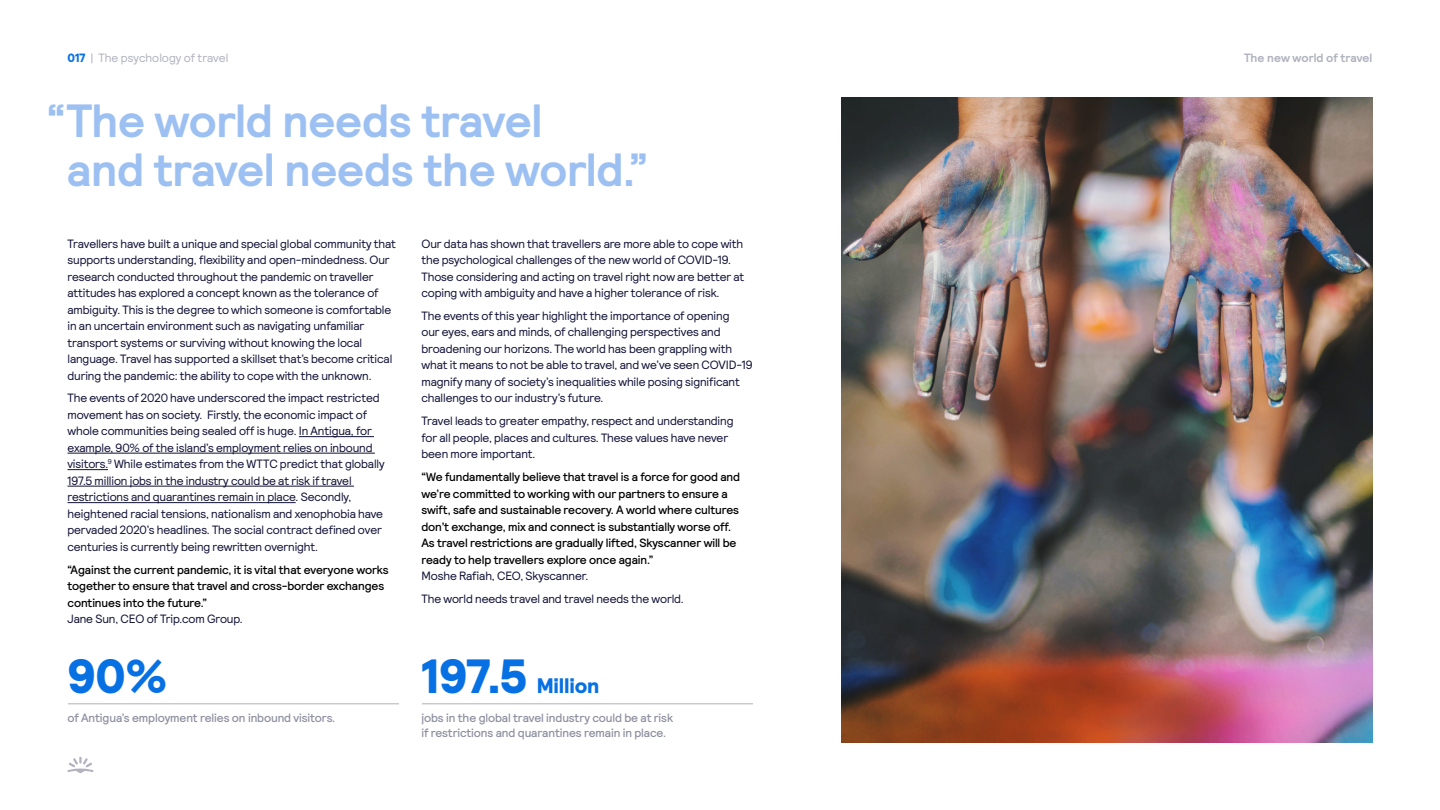
<style>
.page{position:relative;width:1440px;height:810px;background:#fff}
.page>*{position:absolute;margin:0;border:0;box-sizing:border-box;transform-origin:0 0}
.t1{font:900 48px "Skyscanner Relative";color:#0770e3}
.t2{font:700 46.5px/48.8px "Skyscanner Relative";letter-spacing:-.01em;color:#9dc0f2}
.t3{font:900 21px "Skyscanner Relative";letter-spacing:-.01em;color:#0770e3}
.t4{font:12px/16.5px "Skyscanner Relative";letter-spacing:-.01em;color:#111236}
.t5{font:500 12px/16.5px "Skyscanner Relative";letter-spacing:-.01em;color:#000}
.t6{font:500 12px/15px "Skyscanner Relative";letter-spacing:-.01em;color:#8f90a0}
.t7{font:12px "Skyscanner Relative";color:#b2b2bf}
.t8{font:700 12px "Skyscanner Relative";color:#b2b2bf}
.s1{font-weight:900;color:#0770e3}
</style>
<div class="page">
<svg style="left:67px;top:757px;width:26px;height:16px"></svg>
<hr style="left:299px;top:436px;width:75px;height:1px;background:#111236">
<hr style="left:68px;top:453px;width:307px;height:1px;background:#111236">
<hr style="left:68px;top:469px;width:40px;height:1px;background:#111236">
<hr style="left:68px;top:486px;width:286px;height:1px;background:#111236">
<hr style="left:68px;top:502px;width:228px;height:1px;background:#111236">
<img style="left:842px;top:98px;width:530px;height:644px">
<hr style="left:68px;top:703px;width:331px;height:1px;background:#b2b2bf">
<hr style="left:422px;top:703px;width:331px;height:1px;background:#b2b2bf">
<p class="t7" style="left:68px;top:51px;width:162px"><span class="s1">017</span> | The psychology of travel</p>
<p class="t8" style="left:1244px;top:51px;width:130px">The new world of travel</p>
<h2 class="t2" style="left:67px;top:97px;width:582px;text-indent:-19px">“The world needs travel<br>and travel needs the world.”</h2>
<p class="t4" style="left:68px;top:235px;width:330px">Travellers have built a unique and special global community that supports understanding, flexibility and open-mindedness. Our research conducted throughout the pandemic on traveller attitudes has explored a concept known as the tolerance of ambiguity. This is the degree to which someone is comfortable in an uncertain environment such as navigating unfamiliar transport systems or surviving without knowing the local language. Travel has supported a skillset that’s become critical during the pandemic: the ability to cope with the unknown.</p>
<p class="t4" style="left:68px;top:390px;width:319px">The events of 2020 have underscored the impact restricted movement has on society. Firstly, the economic impact of whole communities being sealed off is huge. In Antigua, for example, 90% of the island’s employment relies on inbound visitors.<sup>9</sup> While estimates from the WTTC predict that globally 197.5 million jobs in the industry could be at risk if travel restrictions and quarantines remain in place. Secondly, heightened racial tensions, nationalism and xenophobia have pervaded 2020’s headlines. The social contract defined over centuries is currently being rewritten overnight.</p>
<p class="t5" style="left:68px;top:562px;width:323px">“Against the current pandemic, it is vital that everyone works together to ensure that travel and cross-border exchanges continues into the future.”</p>
<p class="t4" style="left:68px;top:611px;width:177px">Jane Sun, CEO of Trip.com Group.</p>
<p class="t4" style="left:422px;top:235px;width:324px">Our data has shown that travellers are more able to cope with the psychological challenges of the new world of COVID-19.<br>Those considering and acting on travel right now are better at coping with ambiguity and have a higher tolerance of risk.</p>
<p class="t4" style="left:422px;top:308px;width:333px">The events of this year highlight the importance of opening<br>our eyes, ears and minds, of challenging perspectives and broadening our horizons. The world has been grappling with what it means to not be able to travel, and we’ve seen COVID-19 magnify many of society’s inequalities while posing significant challenges to our industry’s future.</p>
<p class="t4" style="left:422px;top:413px;width:313px">Travel leads to greater empathy, respect and understanding for all people, places and cultures. These values have never been more important.</p>
<p class="t5" style="left:422px;top:469px;width:320px">“We fundamentally believe that travel is a force for good and we’re committed to working with our partners to ensure a swift, safe and sustainable recovery. A world where cultures don’t exchange, mix and connect is substantially worse off.<br>As travel restrictions are gradually lifted, Skyscanner will be ready to help travellers explore once again.”</p>
<p class="t4" style="left:422px;top:565px;width:264px;line-height:22.9px">Moshe Rafiah, CEO, Skyscanner.<br>The world needs travel and travel needs the world.</p>
<h1 class="t1" style="left:68px;top:648px;width:102px">90%</h1>
<h1 class="t1" style="left:422px;top:648px;width:107px">197.5</h1>
<h3 class="t3" style="left:537px;top:673px;width:64px">Million</h3>
<p class="t6" style="left:68px;top:710px;width:269px">of Antigua’s employment relies on inbound visitors.</p>
<p class="t6" style="left:422px;top:710px;width:253px">jobs in the global travel industry could be at risk if restrictions and quarantines remain in place.</p>
</div>
